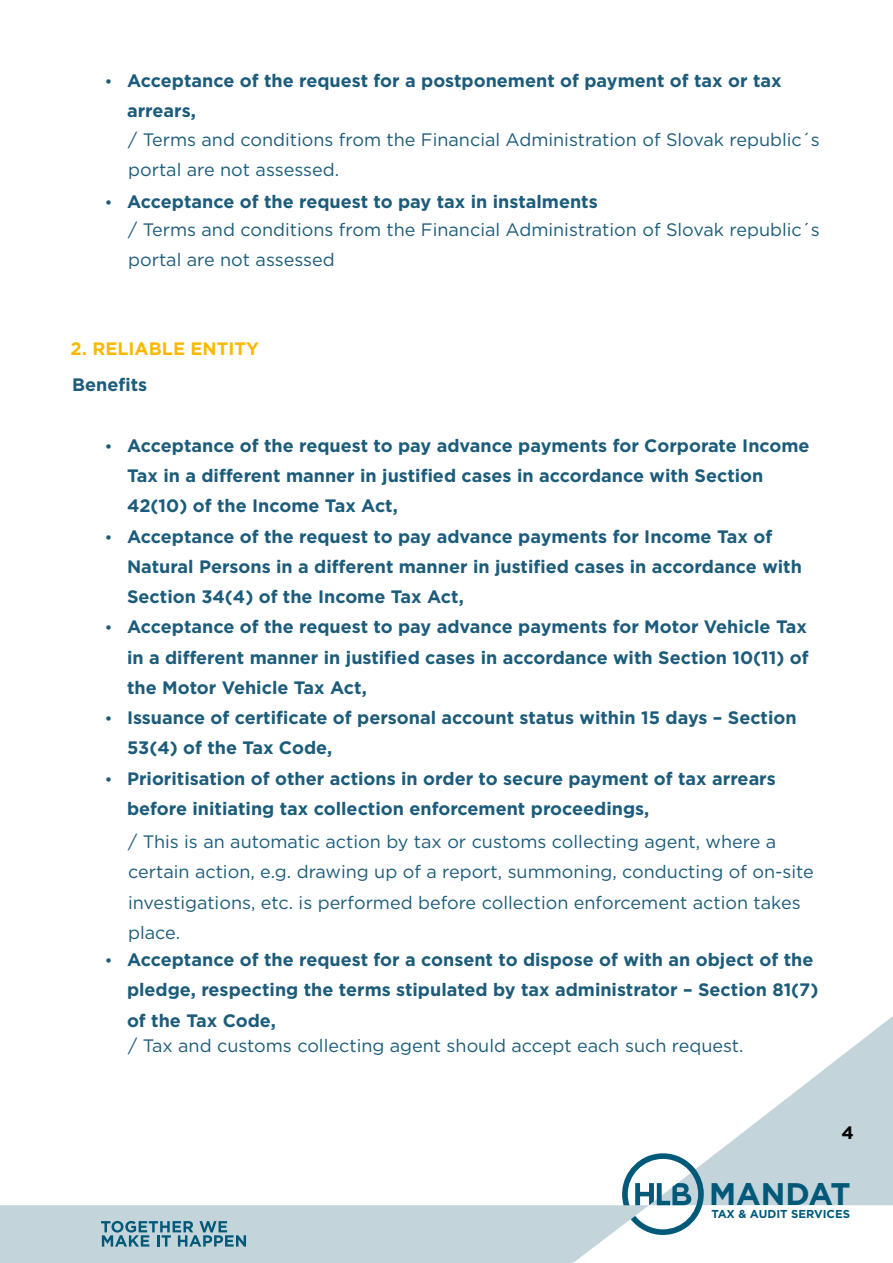
<style>
.page{position:relative;width:893px;height:1263px;background:#fff}
.page>*{position:absolute;margin:0;border:0;box-sizing:border-box;transform-origin:0 0}
.t1{font:700 31.2px "Gotham";color:#005979}
.t2{font:700 18px/30.3px "Gotham";color:#1c5c7a}
.t3{font:18px/30.3px "Gotham";color:#1c5c7a}
.t4{font:700 18px "Gotham";color:#fab900}
.t5{font:700 18px "Gotham";color:#000}
.t6{font:700 11.4px "Gotham";color:#005979}
</style>
<div class="page">
<svg style="left:704px;top:1016px;width:189px;height:189px;fill:#c3d4da"></svg>
<svg style="left:0;top:1153px;width:704px;height:110px"></svg>
<p class="t2" style="left:127px;top:66px;width:656px">Acceptance of the request for a postponement of payment of tax or tax arrears,</p>
<p class="t3" style="left:128px;top:125px;width:693px">/ Terms and conditions from the Financial Administration of Slovak republic´s portal are not assessed.</p>
<p class="t2" style="left:127px;top:187px;width:472px">Acceptance of the request to pay tax in instalments</p>
<p class="t3" style="left:128px;top:215px;width:693px">/ Terms and conditions from the Financial Administration of Slovak republic´s portal are not assessed</p>
<p class="t4" style="left:71px;top:341px;width:190px">2. RELIABLE ENTITY</p>
<p class="t2" style="left:72px;top:371px;width:77px">Benefits</p>
<p class="t2" style="left:127px;top:431px;width:684px">Acceptance of the request to pay advance payments for Corporate Income Tax in a different manner in justified cases in accordance with Section 42(10) of the Income Tax Act,<br>Acceptance of the request to pay advance payments for Income Tax of Natural Persons in a different manner in justified cases in accordance with Section 34(4) of the Income Tax Act,<br>Acceptance of the request to pay advance payments for Motor Vehicle Tax in a different manner in justified cases in accordance with Section 10(11) of the Motor Vehicle Tax Act,<br>Issuance of certificate of personal account status within 15 days – Section 53(4) of the Tax Code,<br>Prioritisation of other actions in order to secure payment of tax arrears before initiating tax collection enforcement proceedings,</p>
<p class="t3" style="left:128px;top:828px;width:687px">/ This is an automatic action by tax or customs collecting agent, where a certain action, e.g. drawing up of a report, summoning, conducting of on-site investigations, etc. is performed before collection enforcement action takes place.</p>
<p class="t2" style="left:127px;top:945px;width:693px">Acceptance of the request for a consent to dispose of with an object of the pledge, respecting the terms stipulated by tax administrator – Section 81(7) of the Tax Code,</p>
<p class="t3" style="left:128px;top:1031px;width:617px">/ Tax and customs collecting agent should accept each such request.</p>
<p class="t5" style="left:841px;top:1124px;width:14px">4</p>
<h1 class="t1" style="left:709px;top:1180px;width:143px">MANDAT</h1>
<p class="t6" style="left:711px;top:1209px;width:140px">TAX &amp; AUDIT SERVICES</p>
</div>
